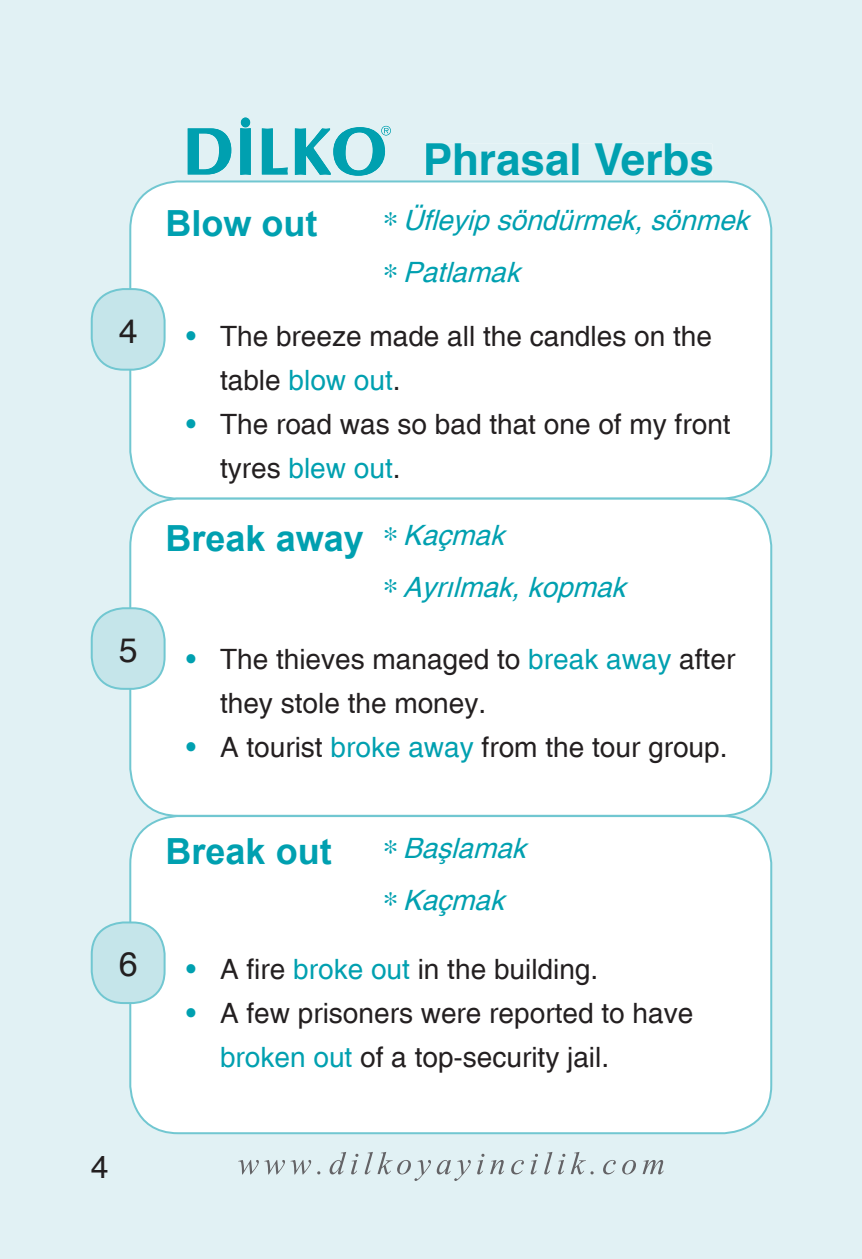
<style>
.page{position:relative;width:862px;height:1259px;background:#fff}
.page>*{position:absolute;margin:0;border:0;box-sizing:border-box;transform-origin:0 0}
.t1{font:700 44px "Helvetica";color:#00a0b0}
.t2{font:700 36px "Arial";color:#00a0b0}
.t3{font:34px "Helvetica";color:#231f20}
.t4{font:32px "Helvetica";color:#231f20}
.t5{font:28px/44px "Helvetica T.";color:#231f20}
.t6{font:italic 28px/52px "Helvetica T.";color:#00a0b0}
.s1{color:#00a0b0}
</style>
<div class="page">
<div style="left:0;top:0;width:34px;height:1259px;background:#e1f1f4"></div>
<div style="left:34px;top:0;width:828px;height:1259px;background:#e1f1f4"></div>
<svg style="left:188px;top:128px;width:43px;height:47px;background:#5dc1cc"></svg>
<svg style="left:240px;top:117px;width:11px;height:58px"></svg>
<svg style="left:262px;top:128px;width:26px;height:47px"></svg>
<svg style="left:295px;top:126px;width:96px;height:50px;background:#78cbd4"></svg>
<div style="left:426px;top:144px;width:286px;height:32px;background:#e1f1f4"></div>
<div style="left:130px;top:181px;width:641px;height:317px;background:#fff;border-radius:48px"></div>
<div style="left:130px;top:816px;width:641px;height:317px;background:#fff;border-radius:48px"></div>
<div style="left:130px;top:498px;width:641px;height:318px;background:#fff;border-radius:48px"></div>
<div style="left:129px;top:497px;width:643px;height:320px;border:2px solid #71c7d1;border-radius:48px"></div>
<div style="left:92px;top:289px;width:73px;height:81px;background:#c5e5ea;border-radius:32px"></div>
<div style="left:91px;top:288px;width:75px;height:83px;border:2px solid #71c7d1;border-radius:32px"></div>
<div style="left:92px;top:922px;width:73px;height:81px;background:#c5e5ea;border-radius:32px"></div>
<div style="left:91px;top:921px;width:75px;height:83px;border:2px solid #71c7d1;border-radius:32px"></div>
<div style="left:92px;top:608px;width:73px;height:81px;background:#c5e5ea;border-radius:32px"></div>
<div style="left:91px;top:607px;width:75px;height:83px;border:2px solid #71c7d1;border-radius:32px"></div>
<svg style="left:238px;top:1151px;width:426px;height:30px;background:#d2e0e3"></svg>
<p class="t3" style="left:119px;top:308px;width:20px">4</p>
<p class="t3" style="left:119px;top:627px;width:20px">5</p>
<p class="t3" style="left:119px;top:941px;width:20px">6</p>
<p class="t2" style="left:166px;top:199px;width:153px">Blow out</p>
<h1 class="t1" style="left:423px;top:130px;width:293px">Phrasal Verbs</h1>
<p class="t6" style="left:383px;top:194px;width:376px">∗ Üfleyipsöndürmek,sönmek ∗ Patlamak</p>
<p class="t5" style="left:220px;top:314px;width:493px;text-indent:-34px"><span class="s1">•</span> The breeze made all the candles on the table <span class="s1">blow out</span>.</p>
<p class="t5" style="left:220px;top:402px;width:512px;text-indent:-34px"><span class="s1">•</span> The road was so bad that one of my front tyres <span class="s1">blew out</span>.</p>
<p class="t2" style="left:166px;top:514px;width:200px">Break away</p>
<p class="t6" style="left:383px;top:509px;width:253px">∗ Kaçmak<br>∗ Ayrılmak,kopmak</p>
<p class="t5" style="left:220px;top:637px;width:517px;text-indent:-34px"><span class="s1">•</span> The thieves managed to <span class="s1">break away</span> after they stole the money.</p>
<p class="t5" style="left:186px;top:725px;width:543px"><span class="s1">•</span> A tourist <span class="s1">broke away</span> from the tour group.</p>
<p class="t2" style="left:166px;top:827px;width:168px">Break out</p>
<p class="t6" style="left:383px;top:821px;width:153px">∗ Başlamak ∗ Kaçmak</p>
<p class="t5" style="left:186px;top:947px;width:414px"><span class="s1">•</span> A fire <span class="s1">broke out</span> in the building.</p>
<p class="t5" style="left:220px;top:991px;width:475px;text-indent:-34px"><span class="s1">•</span> A few prisoners were reported to have <span class="s1">broken out</span> of a top-security jail.</p>
<p class="t4" style="left:91px;top:1144px;width:19px">4</p>
</div>
